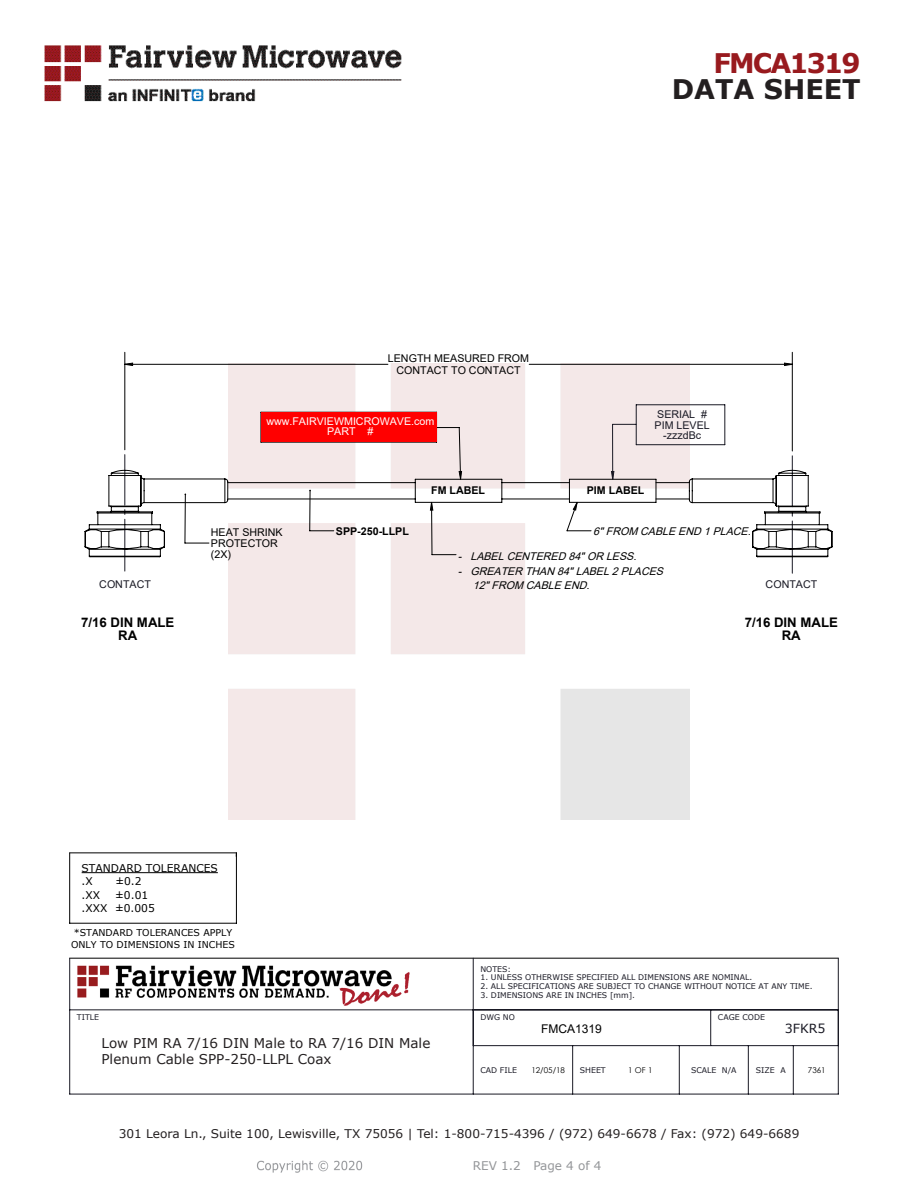
<style>
.page{position:relative;width:918px;height:1188px;background:#fff}
.page>*{position:absolute;margin:0;border:0;box-sizing:border-box;transform-origin:0 0}
.t1{font:700 27px "Verdana";color:#231f20}
.FM{font:700 27px "Verdana";letter-spacing:-.07em;color:#981a1e}
.FM-2{font:13.5px/16.2px "Verdana";color:#231f20}
.t2{font:700 13.2px/13.4px "Arial";color:#000;text-align:center}
.t3{font:12.6px "Verdana";color:#191924}
.t4{font:12px "Verdana";color:#231f20}
.REV_Info{font:12px "Verdana";color:#939598}
.t5{font:12px "Arial";color:#000}
.t6{font:italic 10.65px/14.4px "Arial";color:#000}
.t7{font:10.65px/10.6px "Arial";color:#000;text-align:center}
.t8{font:10.65px/13.5px "Verdana";color:#000}
.t9{font:10.65px/10.6px "Arial";color:#191924;text-align:center}
.t10{font:10.65px/10.6px "Arial";color:#fff;text-align:center}
.t11{font:700 10.65px "Arial";color:#000}
.t12{font:9.45px/12px "Verdana";color:#000}
.t13{font:7.95px "Century Gothic";color:#000}
.t14{font:7.8px "Verdana";color:#191924}
</style>
<div class="page">
<img style="left:44px;top:45px;width:358px;height:57px">
<img style="left:257px;top:1160px;width:106px;height:13px">
<img style="left:228px;top:366px;width:462px;height:454px">
<img style="left:77px;top:965px;width:333px;height:41px">
<hr style="left:82px;top:872px;width:136px;height:1px;background:#000">
<svg style="left:125px;top:455px;width:1px;height:116px"></svg>
<svg style="left:792px;top:456px;width:1px;height:117px"></svg>
<hr style="left:70px;top:923px;width:166px;height:1px;background:#000">
<hr style="left:236px;top:853px;width:1px;height:70px;background:#000">
<hr style="left:69px;top:853px;width:1px;height:70px;background:#000">
<hr style="left:261px;top:442px;width:176px;height:1px;background:#000">
<hr style="left:70px;top:958px;width:768px;height:1px;background:#000">
<hr style="left:70px;top:853px;width:166px;height:1px;background:#000">
<hr style="left:838px;top:958px;width:1px;height:136px;background:#191924">
<hr style="left:70px;top:1094px;width:768px;height:1px;background:#191924">
<hr style="left:69px;top:958px;width:1px;height:136px;background:#191924">
<hr style="left:70px;top:1010px;width:768px;height:1px;background:#191924">
<hr style="left:473px;top:958px;width:1px;height:136px;background:#191924">
<hr style="left:473px;top:1045px;width:365px;height:1px;background:#191924">
<hr style="left:710px;top:1010px;width:1px;height:36px;background:#191924">
<hr style="left:572px;top:1046px;width:1px;height:48px;background:#191924">
<hr style="left:793px;top:1046px;width:1px;height:48px;background:#191924">
<hr style="left:679px;top:1046px;width:1px;height:48px;background:#191924">
<hr style="left:748px;top:1046px;width:1px;height:48px;background:#191924">
<hr style="left:636px;top:405px;width:89px;height:1px;background:#191924">
<hr style="left:636px;top:405px;width:1px;height:40px;background:#191924">
<hr style="left:636px;top:444px;width:89px;height:1px;background:#191924">
<hr style="left:725px;top:405px;width:1px;height:40px;background:#191924">
<svg style="left:613px;top:424px;width:23px;height:1px"></svg>
<hr style="left:612px;top:424px;width:1px;height:55px;background:#191924">
<hr style="left:125px;top:352px;width:1px;height:98px;background:#000">
<hr style="left:792px;top:352px;width:1px;height:99px;background:#000">
<svg style="left:430px;top:427px;width:161px;height:43px"></svg>
<svg style="left:124px;top:363px;width:669px;height:3px;background:#b3adad"></svg>
<div style="left:261px;top:412px;width:176px;height:30px;background:#f00"></div>
<svg style="left:84px;top:470px;width:749px;height:87px"></svg>
<p class="FM" style="left:714px;top:44px;width:149px">FMCA1319</p>
<p class="t1" style="left:672px;top:70px;width:191px">DATA SHEET</p>
<p class="t7" style="left:388px;top:352px;width:143px;line-height:12px">LENGTH MEASURED FROM<br>CONTACT TO CONTACT</p>
<p class="t10" style="left:266px;top:416px;width:169px">www.FAIRVIEWMICROWAVE.com<br>PART #</p>
<p class="t11" style="left:431px;top:483px;width:56px">FM LABEL</p>
<p class="t9" style="left:655px;top:409px;width:57px">SERIAL #<br>PIM LEVEL -zzzdBc</p>
<p class="t11" style="left:587px;top:483px;width:59px">PIM LABEL</p>
<p class="t7" style="left:211px;top:527px;width:73px;text-align:left">HEAT SHRINK<br>PROTECTOR (2X)</p>
<p class="t6" style="left:593px;top:524px;width:163px">6"FROM CABLEEND 1PLACE.</p>
<p class="t11" style="left:336px;top:524px;width:75px">SPP-250-LLPL</p>
<p class="t6" style="left:458px;top:549px;width:184px">- LABELCENTERED 84"OR LESS.</p>
<p class="t6" style="left:473px;top:564px;width:196px;text-indent:-15px">- GREATER THAN 84"LABEL2PLACES<br>12"FROM CABLEEND.</p>
<p class="t9" style="left:99px;top:579px;width:53px">CONTACT</p>
<p class="t9" style="left:766px;top:579px;width:53px">CONTACT</p>
<p class="t2" style="left:81px;top:616px;width:95px">7/16 DIN MALE<br>RA</p>
<p class="t2" style="left:745px;top:616px;width:95px">7/16 DIN MALE<br>RA</p>
<p class="t8" style="left:82px;top:861px;width:138px">STANDARD TOLERANCES .X</p>
<p class="t8" style="left:115px;top:874px;width:28px">±0.2</p>
<p class="t8" style="left:82px;top:888px;width:75px;text-indent:34px">±0.01 .XXX ±0.005</p>
<p class="t8" style="left:82px;top:888px;width:20px">.XX</p>
<p class="t12" style="left:71px;top:927px;width:165px">*STANDARD TOLERANCES APPLY<br>ONLY TO DIMENSIONS IN INCHES</p>
<p class="t14" style="left:77px;top:1012px;width:24px">TITLE</p>
<p class="FM-2" style="left:102px;top:1035px;width:330px">Low PIM RA 7/16 DIN Male to RA 7/16 DIN Male<br>Plenum Cable SPP-250-LLPL Coax</p>
<p class="t14" style="left:480px;top:964px;width:32px">NOTES:</p>
<p class="t14" style="left:480px;top:972px;width:273px">1. UNLESS OTHERWISE SPECIFIED ALL DIMENSIONS ARE NOMINAL.</p>
<p class="t14" style="left:480px;top:981px;width:334px">2. ALL SPECIFICATIONS ARE SUBJECT TO CHANGE WITHOUT NOTICE AT ANY TIME.</p>
<p class="t14" style="left:480px;top:990px;width:156px">3. DIMENSIONS ARE IN INCHES [mm].</p>
<p class="t14" style="left:480px;top:1012px;width:36px">DWG NO</p>
<p class="t14" style="left:718px;top:1012px;width:49px">CAGE CODE</p>
<p class="t3" style="left:785px;top:1019px;width:42px">3FKR5</p>
<p class="t5" style="left:541px;top:1020px;width:62px">FMCA1319</p>
<p class="t13" style="left:531px;top:1065px;width:35px">12/05/18</p>
<p class="t13" style="left:628px;top:1065px;width:26px">1 OF 1</p>
<p class="t13" style="left:808px;top:1065px;width:19px">7361</p>
<p class="t14" style="left:480px;top:1065px;width:38px">CAD FILE</p>
<p class="t14" style="left:691px;top:1065px;width:47px">SCALE N/A</p>
<p class="t14" style="left:756px;top:1065px;width:31px">SIZE A</p>
<p class="t14" style="left:580px;top:1065px;width:27px">SHEET</p>
<h3 class="t4" style="left:119px;top:1125px;width:682px">301 Leora Ln., Suite 100, Lewisville, TX 75056 | Tel: 1-800-715-4396 / (972) 649-6678 / Fax: (972) 649-6689</h3>
<p class="REV_Info" style="left:473px;top:1157px;width:130px">REV 1.2 Page 4 of 4</p>
</div>
